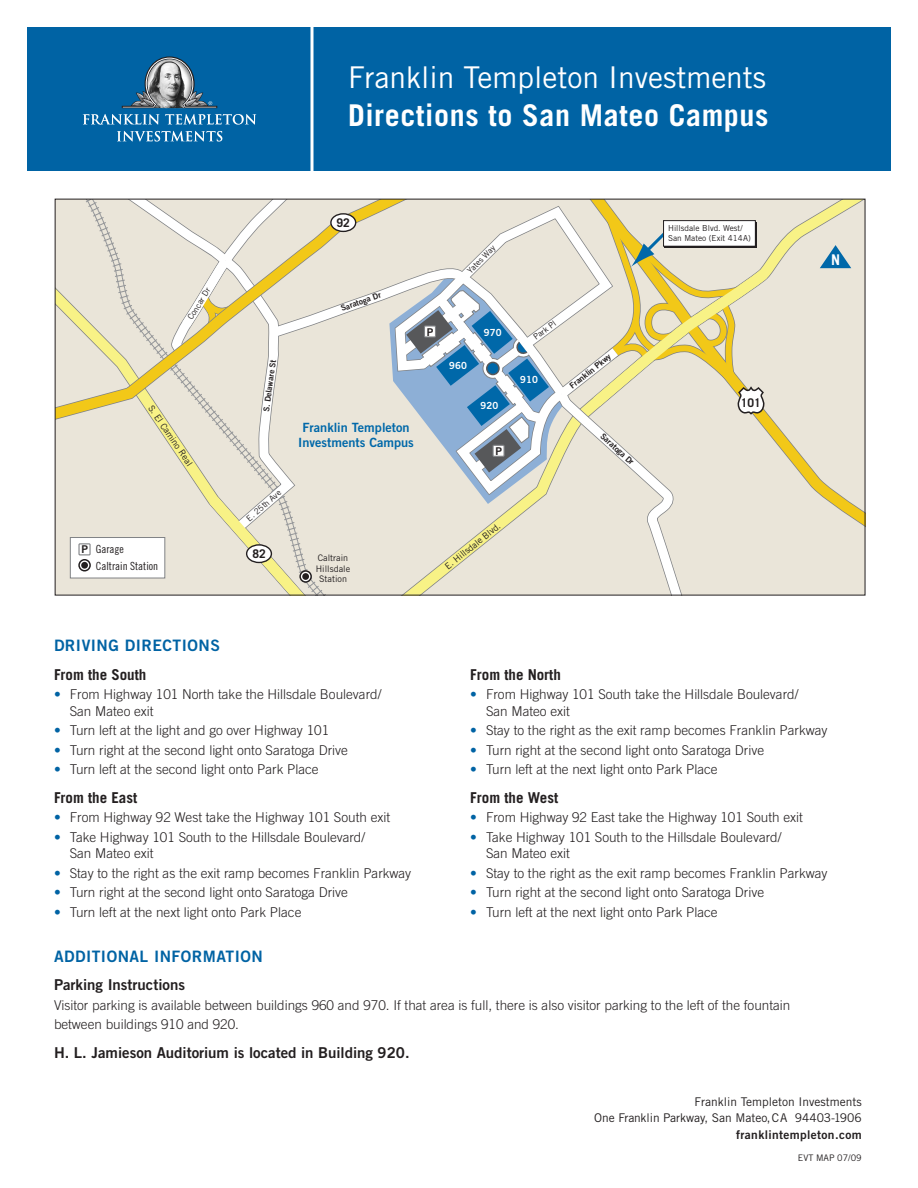
<style>
.page{position:relative;width:918px;height:1188px;background:#fff}
.page>*{position:absolute;margin:0;border:0;box-sizing:border-box;transform-origin:0 0}
.t1{font:30px "Trade Gothic";color:#fff}
.t2{font:700 30px "Trade Gothic";letter-spacing:.02em;color:#fff}
.t3{font:15.75px "Trade Gothic Bold Two";letter-spacing:.03em;color:#0063a4}
.t4{font:15px "Trade Gothic Bold Two";color:#231f20}
.t5{font:700 15px "Trade Gothic";color:#231f20}
.t6{font:700 14.7px "Trade Gothic";color:#fff}
.t7{font:300 13.5px/16.5px "Trade Gothic";color:#231f20}
.t8{font:12.75px/15px "Trade Gothic Bold Two";color:#0068a9;text-align:center}
.t9{font:12px/16.5px "Trade Gothic";color:#231f20;text-align:right}
.t10{font:12px "Trade Gothic Bold Two";letter-spacing:.03em;color:#231f20}
.t11{font:700 12px "Trade Gothic";color:#231f20}
.t12{font:11.25px/16.5px "Trade Gothic Cond Eighteen";color:#231f20}
.t13{font:10.65px "Trade Gothic Bold Two";color:#231f20}
.t14{font:9px/10.8px "Trade Gothic";letter-spacing:-.005em;color:#231f20;text-align:center}
.t15{font:8.25px/9.9px "Trade Gothic";letter-spacing:-.005em;color:#231f20}
.t16{font:8.25px "Trade Gothic Bold Two";color:#231f20}
.s1{color:#0063a4}
</style>
<div class="page">
<div style="left:312px;top:27px;width:579px;height:144px;background:#0063a4"></div>
<div style="left:27px;top:27px;width:285px;height:144px;background:#0063a4"></div>
<svg style="left:83px;top:114px;width:173px;height:11px"></svg>
<svg style="left:117px;top:131px;width:105px;height:11px"></svg>
<svg style="left:122px;top:56px;width:95px;height:52px"></svg>
<svg style="left:310px;top:27px;width:4px;height:144px"></svg>
<svg style="left:778px;top:201px;width:85px;height:354px;background:#e9e2cd"></svg>
<div style="left:57px;top:442px;width:28px;height:151px;background:#eae5d9"></div>
<svg style="left:57px;top:201px;width:28px;height:239px;background:#e9e2c9"></svg>
<div style="left:70px;top:538px;width:95px;height:40px;background:#fff"></div>
<div style="left:70px;top:537px;width:95px;height:41px;border:1px solid #808285"></div>
<div style="left:78px;top:543px;width:13px;height:12px;border:1px solid #808285"></div>
<div style="left:78px;top:559px;width:13px;height:13px;border:2px solid #231f20;border-radius:50%"></div>
<div style="left:81px;top:562px;width:7px;height:7px;background:#231f20;border-radius:50%"></div>
<svg style="left:820px;top:245px;width:31px;height:23px"></svg>
<svg style="left:85px;top:199px;width:693px;height:396px;background:#e1dece"></svg>
<h1 class="t1" style="left:348px;top:67px;width:420px">Franklin Templeton Investments</h1>
<h1 class="t2" style="left:348px;top:104px;width:422px">Directions to San Mateo Campus</h1>
<p class="t15" style="left:186px;top:317px;width:37px;rotate:-58deg">Concar Dr</p>
<p class="t14" style="left:154px;top:403px;width:73px;rotate:56deg">S. El Camino Real</p>
<p class="t13" style="left:81px;top:546px;width:8px">P</p>
<p class="t12" style="left:96px;top:542px;width:64px">Garage<br>Caltrain Station</p>
<p class="t16" style="left:263px;top:412px;width:54px;rotate:-82deg">S. Delaware St</p>
<p class="t15" style="left:245px;top:516px;width:44px;rotate:-41deg">E. 25th Ave</p>
<p class="t11" style="left:252px;top:549px;width:15px">82</p>
<p class="t11" style="left:337px;top:218px;width:15px">92</p>
<p class="t16" style="left:340px;top:306px;width:43px;rotate:-20deg">Saratoga Dr</p>
<p class="t13" style="left:427px;top:328px;width:8px">P</p>
<p class="t15" style="left:466px;top:269px;width:37px;rotate:-45deg">Yates Way</p>
<p class="t8" style="left:298px;top:421px;width:117px">Franklin Templeton<br>Investments Campus</p>
<p class="t14" style="left:316px;top:553px;width:36px">Caltrain<br>Hillsdale<br>Station</p>
<p class="t13" style="left:495px;top:447px;width:8px">P</p>
<p class="t14" style="left:443px;top:564px;width:70px;rotate:-39deg">E. Hillsdale Blvd.</p>
<p class="t15" style="left:532px;top:335px;width:27px;rotate:-37deg">Park Pl</p>
<p class="t16" style="left:569px;top:385px;width:52px;rotate:-39deg">Franklin Pkwy</p>
<p class="t16" style="left:604px;top:433px;width:43px;rotate:42deg">Saratoga Dr</p>
<p class="t15" style="left:668px;top:224px;width:84px">Hillsdale Blvd. West/<br>San Mateo (Exit 414A)</p>
<p class="t11" style="left:741px;top:398px;width:22px">101</p>
<p class="t6" style="left:831px;top:254px;width:11px">N</p>
<p class="t3" style="left:54px;top:640px;width:167px">DRIVING DIRECTIONS</p>
<p class="t5" style="left:54px;top:669px;width:94px">From the South</p>
<p class="t7" style="left:70px;top:687px;width:313px;text-indent:-16px"><span class="s1">•</span> From Highway 101 North take the Hillsdale Boulevard/<br>San Mateo exit</p>
<p class="t7" style="left:54px;top:723px;width:277px"><span class="s1">•</span> Turn left at the light and go over Highway 101</p>
<p class="t7" style="left:54px;top:743px;width:295px"><span class="s1">•</span> Turn right at the second light onto Saratoga Drive</p>
<p class="t7" style="left:54px;top:762px;width:266px"><span class="s1">•</span> Turn left at the second light onto Park Place</p>
<p class="t5" style="left:54px;top:792px;width:85px">From the East</p>
<p class="t7" style="left:54px;top:810px;width:338px"><span class="s1">•</span> From Highway 92 West take the Highway 101 South exit</p>
<p class="t7" style="left:70px;top:830px;width:297px;text-indent:-16px"><span class="s1">•</span> Take Highway 101 South to the Hillsdale Boulevard/<br>San Mateo exit</p>
<p class="t7" style="left:54px;top:866px;width:359px"><span class="s1">•</span> Stay to the right as the exit ramp becomes Franklin Parkway</p>
<p class="t7" style="left:54px;top:885px;width:295px"><span class="s1">•</span> Turn right at the second light onto Saratoga Drive</p>
<p class="t7" style="left:54px;top:905px;width:249px"><span class="s1">•</span> Turn left at the next light onto Park Place</p>
<p class="t5" style="left:470px;top:669px;width:92px">From the North</p>
<p class="t7" style="left:486px;top:687px;width:314px;text-indent:-16px"><span class="s1">•</span> From Highway 101 South take the Hillsdale Boulevard/<br>San Mateo exit</p>
<p class="t7" style="left:470px;top:723px;width:359px"><span class="s1">•</span> Stay to the right as the exit ramp becomes Franklin Parkway</p>
<p class="t7" style="left:470px;top:743px;width:295px"><span class="s1">•</span> Turn right at the second light onto Saratoga Drive</p>
<p class="t7" style="left:470px;top:762px;width:249px"><span class="s1">•</span> Turn left at the next light onto Park Place</p>
<p class="t5" style="left:470px;top:792px;width:89px">From the West</p>
<p class="t7" style="left:470px;top:810px;width:334px"><span class="s1">•</span> From Highway 92 East take the Highway 101 South exit</p>
<p class="t7" style="left:486px;top:830px;width:297px;text-indent:-16px"><span class="s1">•</span> Take Highway 101 South to the Hillsdale Boulevard/<br>San Mateo exit</p>
<p class="t7" style="left:470px;top:866px;width:359px"><span class="s1">•</span> Stay to the right as the exit ramp becomes Franklin Parkway</p>
<p class="t7" style="left:470px;top:885px;width:295px"><span class="s1">•</span> Turn right at the second light onto Saratoga Drive</p>
<p class="t7" style="left:470px;top:905px;width:249px"><span class="s1">•</span> Turn left at the next light onto Park Place</p>
<p class="t3" style="left:54px;top:950px;width:210px">ADDITIONAL INFORMATION</p>
<p class="t4" style="left:54px;top:979px;width:133px">Parking Instructions</p>
<p class="t7" style="left:54px;top:996px;width:738px;line-height:19.5px">Visitor parking is available between buildings 960 and 970. If that area is full, there is also visitor parking to the left of the fountain between buildings 910 and 920.</p>
<p class="t4" style="left:54px;top:1047px;width:357px">H. L. Jamieson Auditorium is located in Building 920.</p>
<p class="t9" style="left:594px;top:1094px;width:269px">Franklin Templeton Investments<br>One Franklin Parkway, San Mateo,CA 94403-1906</p>
<p class="t10" style="left:736px;top:1130px;width:127px">franklintempleton.com</p>
<p class="t14" style="left:798px;top:1153px;width:65px">EVT MAP 07/09</p>
</div>
